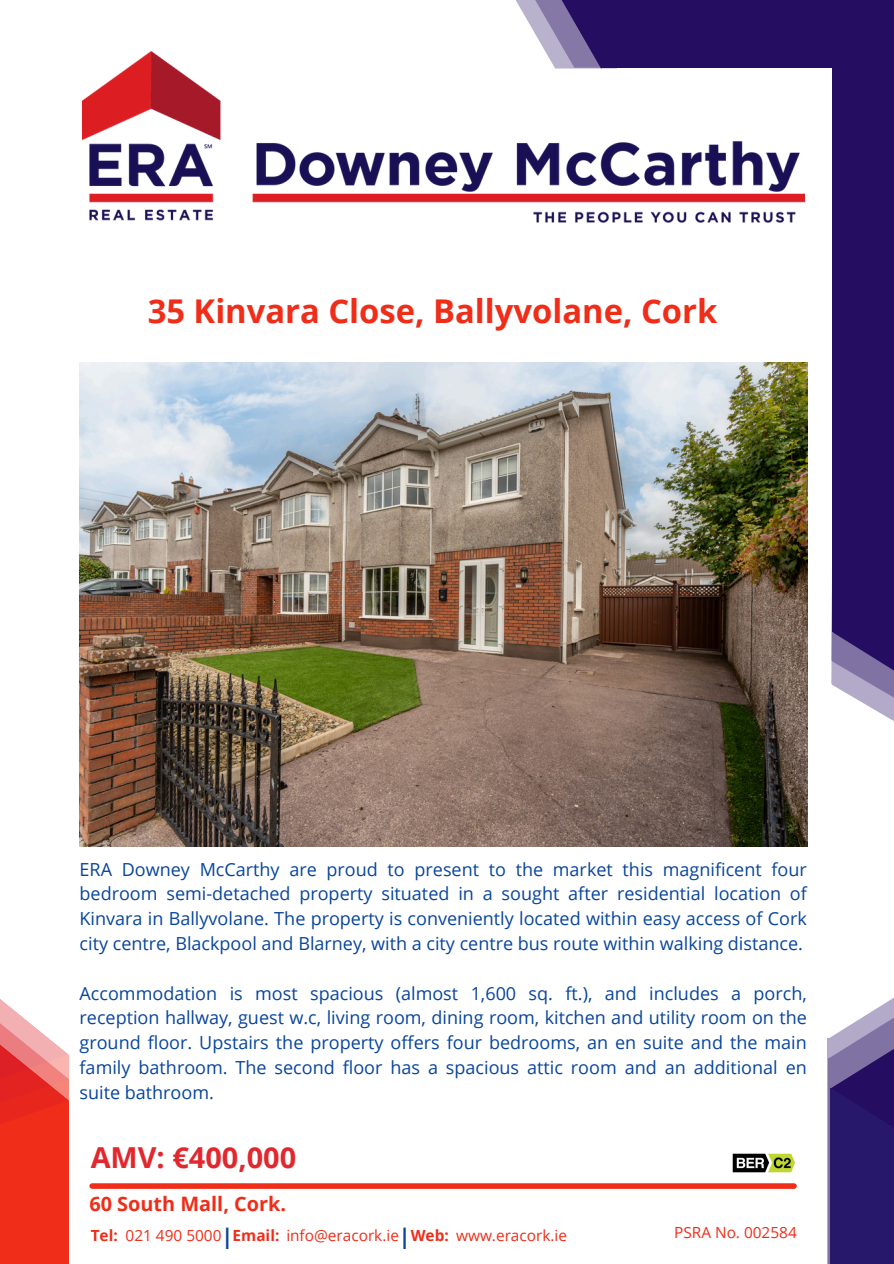
<style>
.page{position:relative;width:894px;height:1264px;background:#fff}
.page>*{position:absolute;margin:0;border:0;box-sizing:border-box;transform-origin:0 0}
.t1{font:700 32.7px "Open Sans";color:#ef2d19}
.t2{font:700 28.8px "Open Sans";color:#e1282e}
.t3{font:700 21.3px "Open Sans";color:#08459d}
.t4{font:700 19.8px "Open Sans";color:#ef2d19}
.t5{font:18px/24.8px "Open Sans";color:#08459d;text-align:justify}
.t6{font:15.3px "Open Sans";color:#ef2d19}
.t7{font:700 15.3px "Open Sans";color:#ef2d19}
</style>
<div class="page">
<svg style="left:515px;top:0;width:13px;height:21px"></svg>
<svg style="left:528px;top:0;width:27px;height:51px"></svg>
<div style="left:602px;top:0;width:291px;height:68px;background:#250e62"></div>
<svg style="left:831px;top:585px;width:62px;height:136px"></svg>
<div style="left:832px;top:0;width:61px;height:631px;background:#250e62"></div>
<svg style="left:832px;top:631px;width:61px;height:60px;background:#6c5d95"></svg>
<div style="left:92px;top:1183px;width:701px;height:5px;background:#ef2d19"></div>
<svg style="left:555px;top:0;width:47px;height:51px;background:#523f82"></svg>
<img style="left:79px;top:363px;width:728px;height:483px">
<div style="left:0;top:1054px;width:68px;height:209px;background:#ef2d19"></div>
<svg style="left:0;top:999px;width:69px;height:155px"></svg>
<div style="left:826px;top:1038px;width:67px;height:225px;background:#b2aac8"></div>
<div style="left:828px;top:1058px;width:65px;height:205px;background:#28186c"></div>
<svg style="left:828px;top:998px;width:65px;height:142px"></svg>
<img style="left:82px;top:51px;width:722px;height:172px">
<img style="left:732px;top:1153px;width:63px;height:20px">
<h4 class="t1" style="left:148px;top:287px;width:571px">35 Kinvara Close, Ballyvolane, Cork</h4>
<p class="t5" style="left:79px;top:856px;width:728px">ERA Downey McCarthy are proud to present to the market this magnificent four bedroom semi-detached property situated in a sought after residential location of Kinvara in Ballyvolane. The property is conveniently located within easy access of Cork city centre, Blackpool and Blarney, with a city centre bus route within walking distance.</p>
<h3 class="t5" style="left:79px;top:980px;width:728px">Accommodation is most spacious (almost 1,600 sq. ft.), and includes a porch, reception hallway, guest w.c, living room, dining room, kitchen and utility room on the ground floor. Upstairs the property offers four bedrooms, an en suite and the main family bathroom. The second floor has a spacious attic room and an additional en suite bathroom.</h3>
<h2 class="t2" style="left:91px;top:1137px;width:207px">AMV: €400,000</h2>
<p class="t4" style="left:89px;top:1190px;width:198px">60 South Mall, Cork.</p>
<h1 class="t7" style="left:91px;top:1224px;width:29px">Tel:</h1>
<p class="t6" style="left:126px;top:1224px;width:97px">021 490 5000</p>
<p class="t3" style="left:221px;top:1220px;width:13px">|</p>
<p class="t7" style="left:232px;top:1224px;width:48px">Email:</p>
<p class="t6" style="left:286px;top:1224px;width:114px">info@eracork.ie</p>
<p class="t3" style="left:399px;top:1220px;width:13px">|</p>
<p class="t7" style="left:410px;top:1224px;width:40px">Web:</p>
<p class="t6" style="left:456px;top:1224px;width:112px">www.eracork.ie</p>
<h4 class="t6" style="left:674px;top:1221px;width:124px">PSRA No. 002584</h4>
</div>
